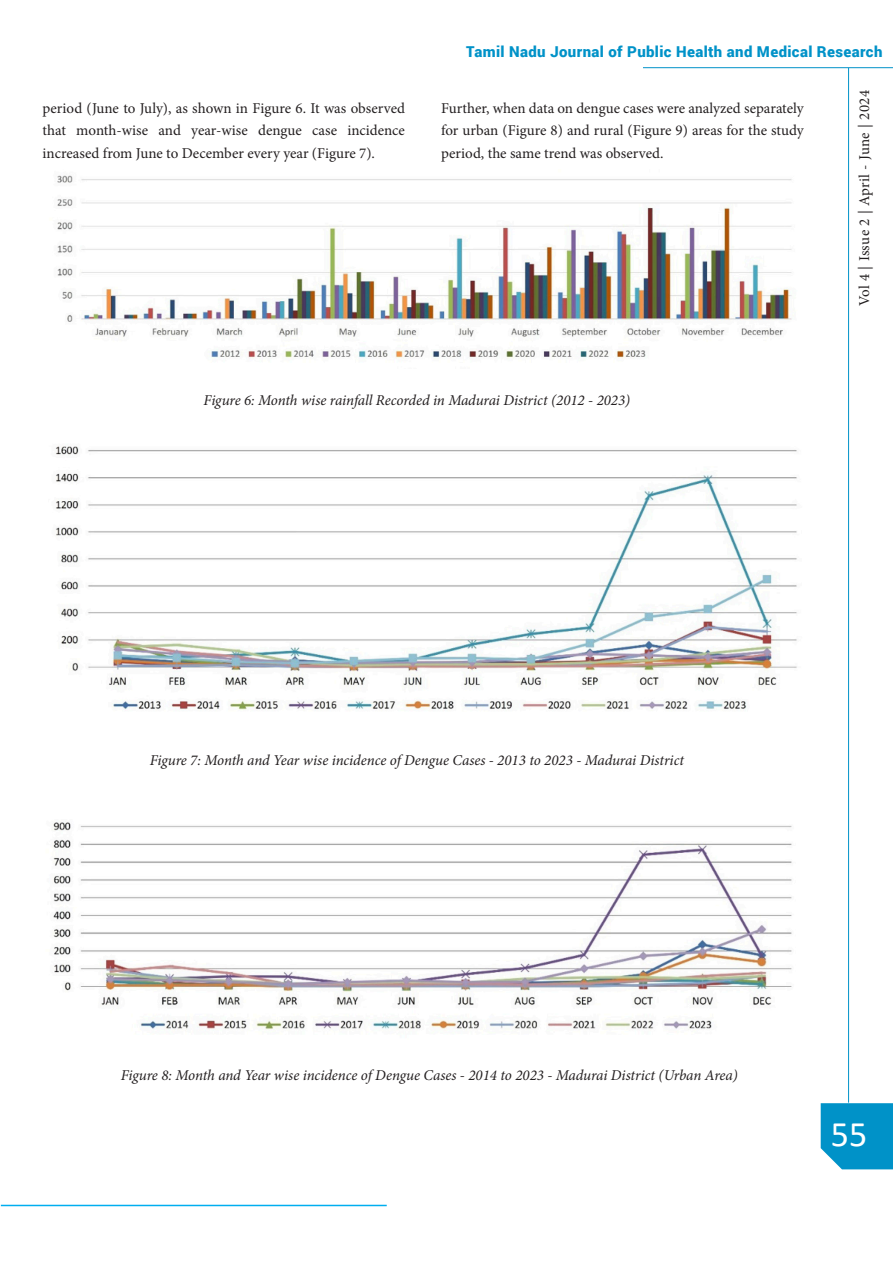
<style>
.page{position:relative;width:893px;height:1263px;background:#fff}
.page>*{position:absolute;margin:0;border:0;box-sizing:border-box;transform-origin:0 0}
.t1{font:36px "Calibri";color:#fff}
.Paragraph_Style_3{font:15px/22.5px "Minion Pro";color:#231f20;text-align:justify}
.Paragraph_Style_3-2{font:italic 15px "Minion Pro";letter-spacing:-.005em;color:#231f20}
.t2{font:900 15px "Roboto";letter-spacing:.025em;color:#0092c8}
.Paragraph_Style_3-3{font:15px "Minion Pro";letter-spacing:.02em;color:#231f20}
</style>
<div class="page">
<hr style="left:848px;top:68px;width:1px;height:1035px;background:#0092c8">
<hr style="left:643px;top:67px;width:250px;height:1px;background:#0092c8">
<div style="left:821px;top:1103px;width:72px;height:66px;background:#0092c8"></div>
<hr style="left:1px;top:1205px;width:386px;height:1px;background:#00aeef">
<img style="left:57px;top:175px;width:737px;height:184px">
<img style="left:55px;top:446px;width:742px;height:264px">
<img style="left:53px;top:822px;width:739px;height:211px">
<p class="t2" style="left:466px;top:41px;width:418px">Tamil Nadu Journal of Public Health and Medical Research</p>
<p class="Paragraph_Style_3" style="left:43px;top:97px;width:364px">period (June to July), as shown in Figure 6. It was observed that month-wise and year-wise dengue case incidence increased from June to December every year (Figure 7).</p>
<p class="Paragraph_Style_3" style="left:441px;top:97px;width:364px">Further, when data on dengue cases were analyzed separately for urban (Figure 8) and rural (Figure 9) areas for the study period, the same trend was observed.</p>
<p class="Paragraph_Style_3-2" style="left:204px;top:390px;width:428px">Figure 6: Month wise rainfall Recorded in Madurai District (2012 - 2023)</p>
<p class="Paragraph_Style_3-3" style="left:854px;top:306px;width:218px;rotate:-90deg">Vol 4 | Issue 2 | April - June | 2024</p>
<p class="Paragraph_Style_3-2" style="left:150px;top:750px;width:536px">Figure 7: Month and Year wise incidence of Dengue Cases - 2013 to 2023 - Madurai District</p>
<p class="Paragraph_Style_3-2" style="left:121px;top:1065px;width:618px">Figure 8: Month and Year wise incidence of Dengue Cases - 2014 to 2023 - Madurai District (Urban Area)</p>
<h1 class="t1" style="left:831px;top:1108px;width:38px">55</h1>
</div>
